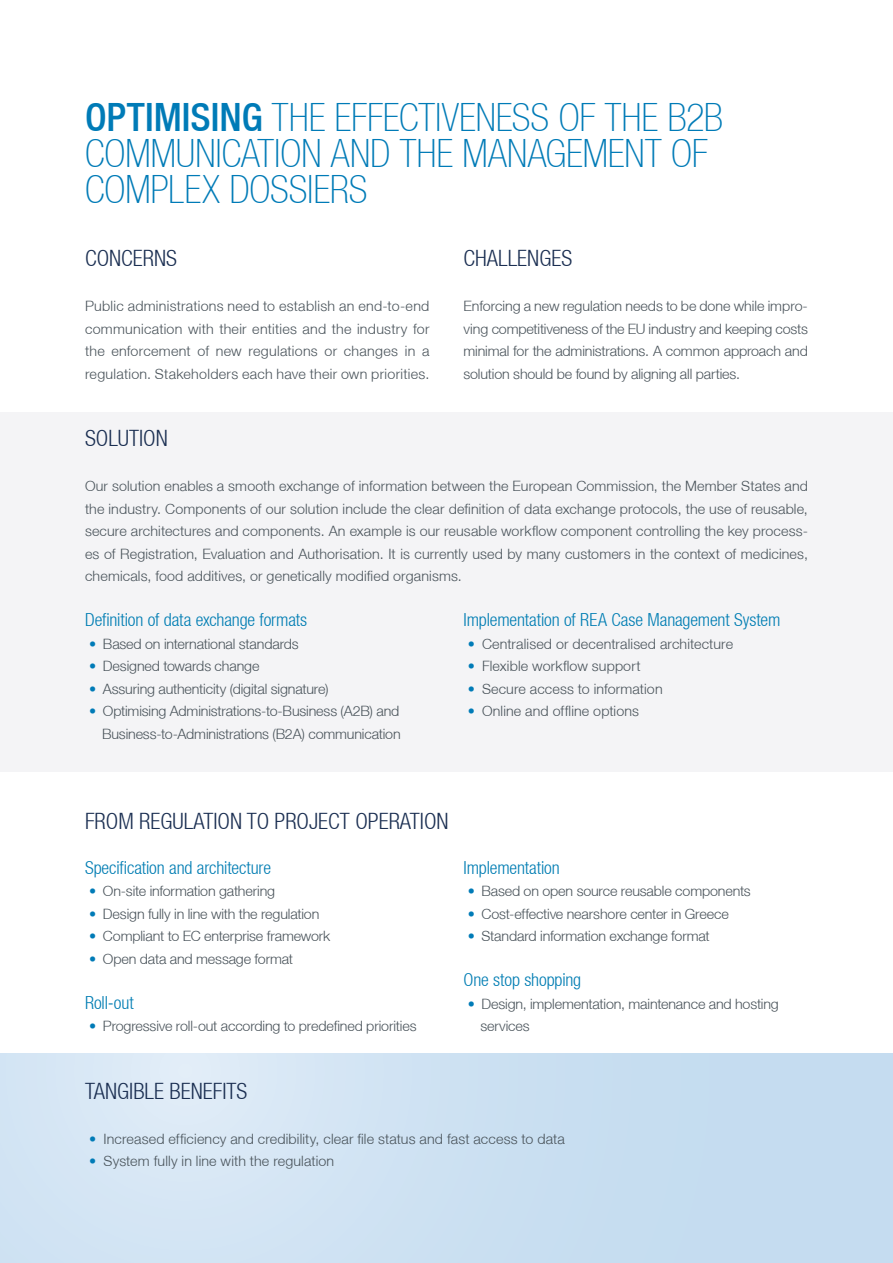
<style>
.page{position:relative;width:893px;height:1263px;background:#fff}
.page>*{position:absolute;margin:0;border:0;box-sizing:border-box;transform-origin:0 0}
.t1{font:100 condensed 39px/36px "Helvetica Neue LT";color:#007bb7}
.t2{font:300 condensed 22.5px "Helvetica Neue LT";color:#1b2f52}
.t3{font:300 condensed 18px "Helvetica Neue LT";letter-spacing:-.01em;color:#007db3}
.t4{font:300 14.25px/22.5px "Helvetica Neue LT";letter-spacing:-.005em;color:#485259;text-align:justify}
.s1{font-weight:500}
.s2{color:#007bb7}
</style>
<div class="page">
<div style="left:0;top:412px;width:893px;height:360px;background:#f4f4f6"></div>
<div style="left:0;top:1054px;width:893px;height:209px;background:linear-gradient(to right,#dae9f6,#c2daef)"></div>
<h1 class="t1" style="left:85px;top:99px;width:640px"><span class="s1">OPTIMISING</span> THE EFFECTIVENESS OF THE B2B<br>COMMUNICATION AND THE MANAGEMENT OF<br>COMPLEX DOSSIERS</h1>
<h2 class="t2" style="left:85px;top:245px;width:94px">CONCERNS</h2>
<p class="t4" style="left:85px;top:295px;width:346px">Public administrations need to establish an end-to-end communication with their entities and the industry for the enforcement of new regulations or changes in a regulation. Stakeholders each have their own priorities.</p>
<h2 class="t2" style="left:463px;top:245px;width:110px">CHALLENGES</h2>
<p class="t4" style="left:463px;top:295px;width:346px">Enforcing a new regulation needs to be done while impro&shy;ving competitiveness of the EU industry and keeping costs minimal for the administrations. A common approach and solution should be found by aligning all parties.</p>
<h2 class="t2" style="left:85px;top:425px;width:84px">SOLUTION</h2>
<p class="t4" style="left:85px;top:475px;width:724px">Our solution enables a smooth exchange of information between the European Commission, the Member States and the industry. Components of our solution include the clear definition of data exchange protocols, the use of reusable, secure architectures and components. An example is our reusable workflow component controlling the key process&shy;es of Registration, Evaluation and Authorisation. It is currently used by many customers in the context of medicines, chemicals, food additives, or genetically modified organisms.</p>
<p class="t3" style="left:85px;top:610px;width:224px">Definition of data exchange formats</p>
<p class="t4" style="left:89px;top:632px;width:211px"><span class="s2">•</span> Based on international standards</p>
<p class="t4" style="left:89px;top:655px;width:172px"><span class="s2">•</span> Designed towards change</p>
<p class="t4" style="left:89px;top:677px;width:241px"><span class="s2">•</span> Assuring authenticity (digital signature)</p>
<p class="t4" style="left:89px;top:700px;width:313px;text-align:right"><span class="s2">•</span> Optimising Administrations-to-Business (A2B) and<br>Business-to-Administrations (B2A) communication</p>
<p class="t3" style="left:463px;top:610px;width:318px">Implementation of REA Case Management System</p>
<p class="t4" style="left:468px;top:632px;width:267px"><span class="s2">•</span> Centralised or decentralised architecture</p>
<p class="t4" style="left:468px;top:655px;width:174px"><span class="s2">•</span> Flexible workflow support</p>
<p class="t4" style="left:468px;top:677px;width:196px"><span class="s2">•</span> Secure access to information</p>
<p class="t4" style="left:468px;top:700px;width:173px"><span class="s2">•</span> Online and offline options</p>
<h2 class="t2" style="left:85px;top:808px;width:365px">FROM REGULATION TO PROJECT OPERATION</h2>
<p class="t3" style="left:85px;top:857px;width:187px">Specification and architecture</p>
<p class="t4" style="left:89px;top:880px;width:187px"><span class="s2">•</span> On-site information gathering</p>
<p class="t4" style="left:89px;top:902px;width:232px"><span class="s2">•</span> Design fully in line with the regulation</p>
<p class="t4" style="left:89px;top:925px;width:243px"><span class="s2">•</span> Compliant to EC enterprise framework</p>
<p class="t4" style="left:89px;top:947px;width:205px"><span class="s2">•</span> Open data and message format</p>
<p class="t3" style="left:85px;top:992px;width:50px">Roll-out</p>
<p class="t4" style="left:89px;top:1015px;width:329px"><span class="s2">•</span> Progressive roll-out according to predefined priorities</p>
<p class="t3" style="left:463px;top:857px;width:98px">Implementation</p>
<p class="t4" style="left:468px;top:880px;width:285px"><span class="s2">•</span> Based on open source reusable components</p>
<p class="t4" style="left:468px;top:902px;width:262px"><span class="s2">•</span> Cost-effective nearshore center in Greece</p>
<p class="t4" style="left:468px;top:925px;width:244px"><span class="s2">•</span> Standard information exchange format</p>
<p class="t3" style="left:463px;top:970px;width:119px">One stop shopping</p>
<p class="t4" style="left:480px;top:992px;width:300px;text-indent:-13px"><span class="s2">•</span> Design, implementation, maintenance and hosting services</p>
<h2 class="t2" style="left:85px;top:1078px;width:164px">TANGIBLE BENEFITS</h2>
<p class="t4" style="left:89px;top:1127px;width:477px"><span class="s2">•</span> Increased efficiency and credibility, clear file status and fast access to data</p>
<p class="t4" style="left:89px;top:1150px;width:246px"><span class="s2">•</span> System fully in line with the regulation</p>
</div>
